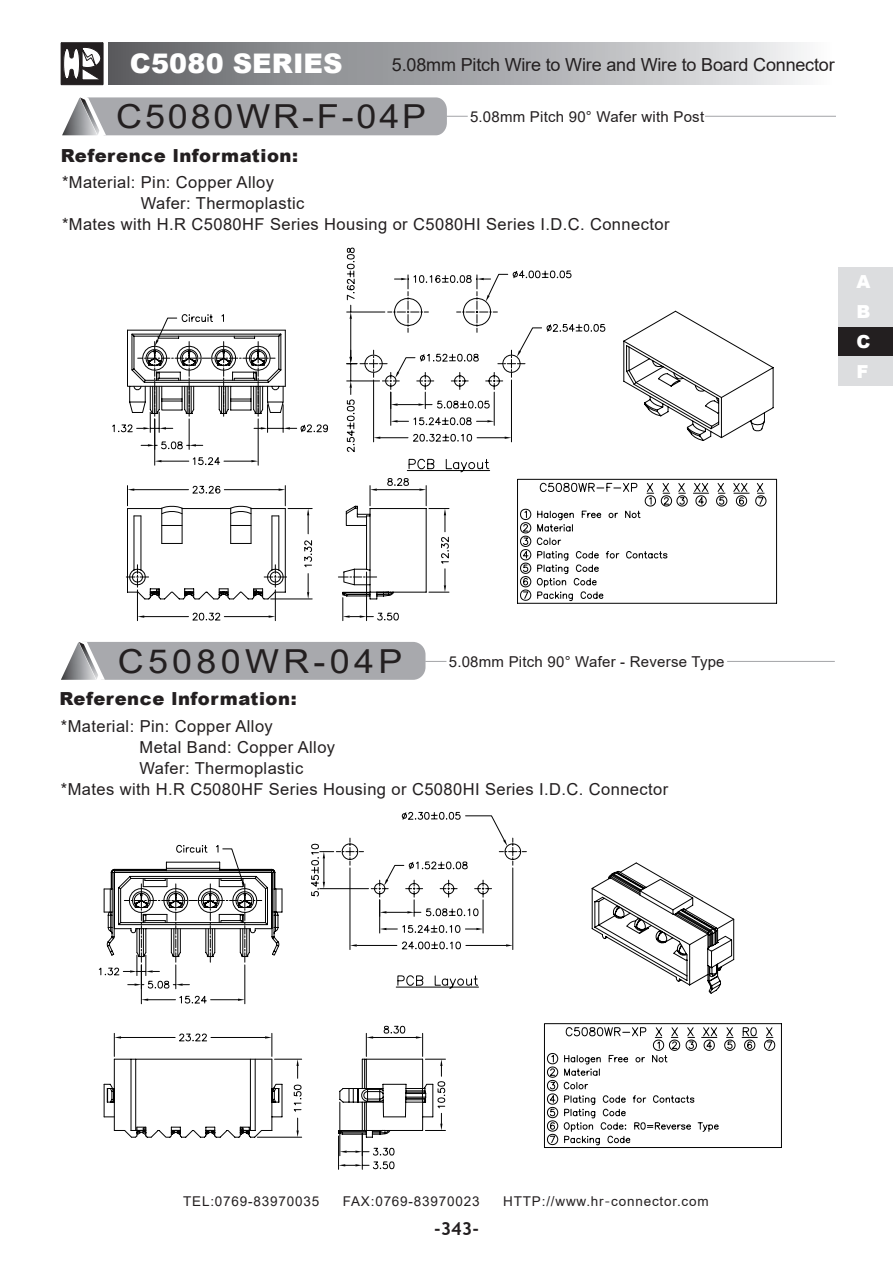
<style>
.page{position:relative;width:893px;height:1263px;background:#fff}
.page>*{position:absolute;margin:0;border:0;box-sizing:border-box;transform-origin:0 0}
.t1{font:33px "Arial";letter-spacing:.08em;color:#231f20;scale:1.09 1}
.t2{font:33px "Arial";letter-spacing:.12em;color:#231f20;scale:1.09 1}
.t3{font:900 27px "Arial";letter-spacing:.005em;color:#fff}
.t4{font:18px "Arial";letter-spacing:-.01em;color:#231f20}
.t5{font:900 18px "Arial";letter-spacing:.03em;color:#231f20}
.t6{font:700 18px "Trebuchet MS";color:#231f20}
.t7{font:900 18px/30px "Arial";color:#fff;text-align:justify}
.t8{font:16.5px "Arial";letter-spacing:.025em;color:#231f20}
.t9{font:15px "Arial";letter-spacing:.015em;color:#231f20}
.t10{font:13.5px "Arial";letter-spacing:.06em;color:#231f20}
.s1{font-family:"Microsoft Jheng Hei"}
</style>
<div class="page">
<div style="left:838px;top:267px;width:55px;height:30px;background:#dcdddf"></div>
<div style="left:838px;top:297px;width:55px;height:30px;background:#dcdddf"></div>
<div style="left:838px;top:327px;width:55px;height:30px;background:#231f20"></div>
<div style="left:838px;top:356px;width:55px;height:30px;background:#dcdddf"></div>
<div style="left:109px;top:43px;width:726px;height:42px;background:linear-gradient(to right,#606165,#f2f3f5)"></div>
<svg style="left:61px;top:42px;width:42px;height:43px"></svg>
<hr style="left:727px;top:661px;width:108px;height:1px;background:#a8a9ad">
<svg style="left:61px;top:642px;width:385px;height:38px;background:#aeafb3"></svg>
<hr style="left:705px;top:116px;width:131px;height:1px;background:#a8a9ad">
<svg style="left:62px;top:97px;width:406px;height:38px;background:#afb0b3"></svg>
<svg style="left:544px;top:1023px;width:238px;height:125px"></svg>
<svg style="left:592px;top:862px;width:142px;height:132px"></svg>
<svg style="left:104px;top:812px;width:409px;height:358px"></svg>
<svg style="left:112px;top:248px;width:665px;height:373px"></svg>
<svg style="left:131px;top:334px;width:296px;height:265px"></svg>
<h2 class="t3" style="left:130px;top:44px;width:214px">C5080 SERIES</h2>
<p class="t4" style="left:392px;top:52px;width:444px">5.08mm Pitch Wire to Wire and Wire to Board Connector</p>
<h1 class="t1" style="left:116px;top:94px;width:286px">C5080WR-F-04P</h1>
<p class="t9" style="left:470px;top:106px;width:236px">5.08mm Pitch 90° Wafer with Post</p>
<p class="t5" style="left:61px;top:142px;width:239px">Reference lnformation:</p>
<p class="t8" style="left:62px;top:171px;width:213px">*Material: Pin: Copper Alloy</p>
<p class="t8" style="left:141px;top:192px;width:165px">Wafer: Thermoplastic</p>
<p class="t8" style="left:62px;top:213px;width:609px">*Mates with H.R C5080HF Series Housing or C5080HI Series I.D.C. Connector</p>
<p class="t7" style="left:856px;top:266px;width:16px">A B C F</p>
<h1 class="t2" style="left:118px;top:639px;width:263px">C5080WR-04P</h1>
<p class="t9" style="left:449px;top:651px;width:277px">5.08mm Pitch 90° Wafer - Reverse Type</p>
<p class="t5" style="left:60px;top:686px;width:239px">Reference lnformation:</p>
<p class="t8" style="left:61px;top:715px;width:213px">*Material: Pin: Copper Alloy</p>
<p class="t8" style="left:140px;top:736px;width:197px">Metal Band: Copper Alloy</p>
<p class="t8" style="left:140px;top:757px;width:165px">Wafer: Thermoplastic</p>
<p class="t8" style="left:61px;top:778px;width:609px">*Mates with H.R C5080HF Series Housing or C5080HI Series I.D.C. Connector</p>
<p class="t10" style="left:183px;top:1192px;width:138px">TEL:0769-83970035</p>
<p class="t10" style="left:343px;top:1192px;width:138px">FAX:0769-83970023</p>
<p class="t10" style="left:503px;top:1192px;width:207px">HTTP://www.hr<span class="s1">-</span>connector.com</p>
<p class="t6" style="left:434px;top:1218px;width:46px">-343-</p>
</div>
